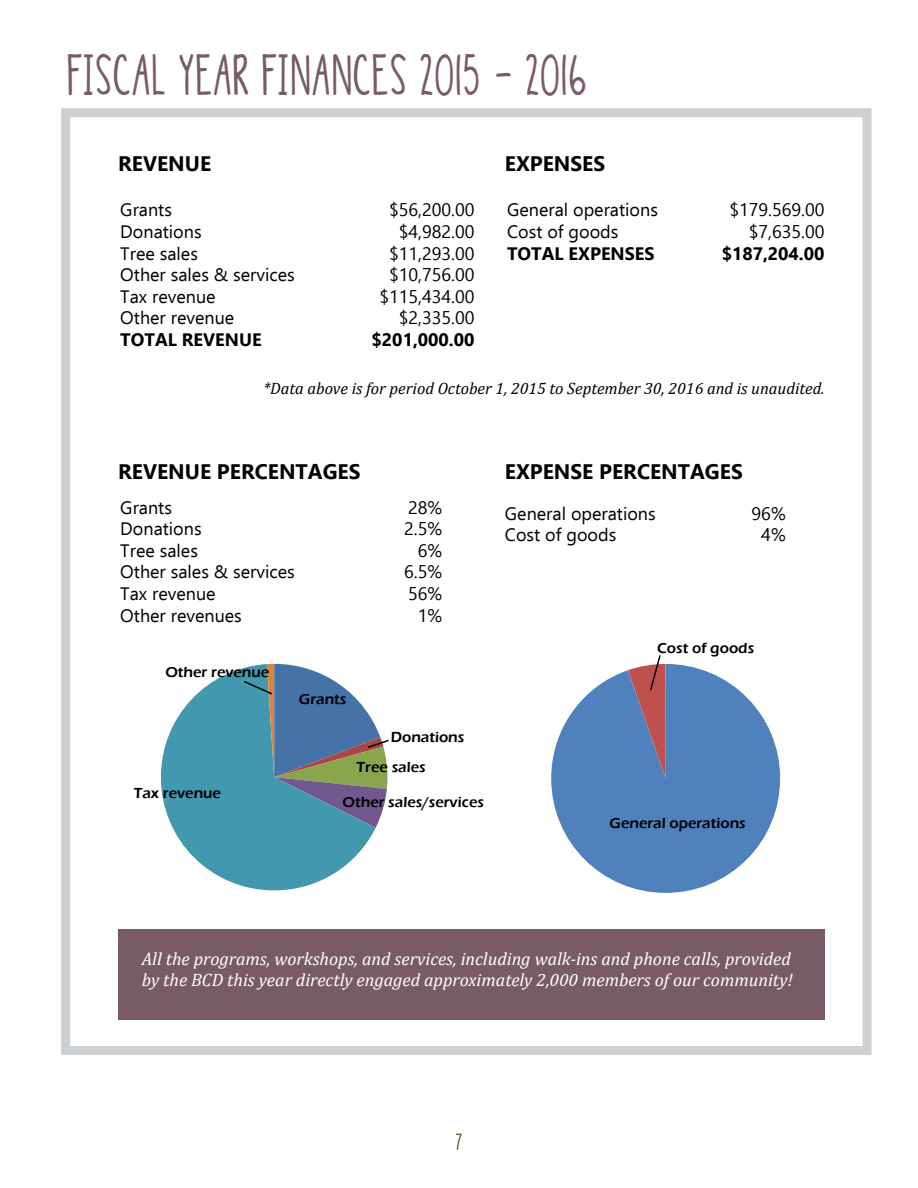
<style>
.page{position:relative;width:918px;height:1188px;background:#fff}
.page>*{position:absolute;margin:0;border:0;box-sizing:border-box;transform-origin:0 0}
.t1{font:45px "DJB The Generic";letter-spacing:.05em;color:#795b64}
.t2{font:700 21px "Ebrima";color:#000}
.t3{font:18px "Ebrima";color:#000}
.t4{font:italic 18px/21.6px "Cambria";color:#fff}
.t5{font:700 18px "Ebrima";color:#000}
.t6{font:18px "DJB The Generic";color:#61461e}
.t7{font:italic 16.5px "Cambria";color:#000}
.t8{font:600 15px/30px "Eras ITC";color:#000}
</style>
<div class="page">
<div style="left:61px;top:108px;width:811px;height:947px;border:9px solid #ccd0d2"></div>
<div style="left:118px;top:930px;width:707px;height:90px;background:#795b64"></div>
<svg style="left:551px;top:664px;width:230px;height:229px"></svg>
<svg style="left:160px;top:663px;width:216px;height:228px"></svg>
<svg style="left:242px;top:664px;width:147px;height:164px"></svg>
<svg style="left:628px;top:655px;width:38px;height:123px"></svg>
<h1 class="t1" style="left:68px;top:47px;width:520px">FISCAL YEAR FINANCES 2015 - 2016</h1>
<p class="t2" style="left:118px;top:148px;width:95px">REVENUE</p>
<p class="t3" style="left:120px;top:197px;width:53px">Grants</p>
<p class="t3" style="left:389px;top:197px;width:87px">$56,200.00</p>
<p class="t3" style="left:120px;top:219px;width:83px">Donations</p>
<p class="t3" style="left:399px;top:219px;width:77px">$4,982.00</p>
<p class="t3" style="left:120px;top:240px;width:79px">Tree sales</p>
<p class="t3" style="left:389px;top:240px;width:87px">$11,293.00</p>
<p class="t3" style="left:120px;top:262px;width:176px">Other sales &amp; services</p>
<p class="t3" style="left:389px;top:262px;width:87px">$10,756.00</p>
<p class="t3" style="left:120px;top:284px;width:97px">Tax revenue</p>
<p class="t3" style="left:379px;top:284px;width:97px">$115,434.00</p>
<p class="t3" style="left:120px;top:305px;width:115px">Other revenue</p>
<p class="t3" style="left:399px;top:305px;width:77px">$2,335.00</p>
<p class="t5" style="left:120px;top:326px;width:143px">TOTAL REVENUE</p>
<p class="t5" style="left:372px;top:326px;width:104px">$201,000.00</p>
<p class="t2" style="left:505px;top:148px;width:102px">EXPENSES</p>
<p class="t3" style="left:507px;top:197px;width:152px">General operations</p>
<p class="t3" style="left:729px;top:197px;width:97px">$179.569.00</p>
<p class="t3" style="left:507px;top:219px;width:113px">Cost of goods</p>
<p class="t3" style="left:749px;top:219px;width:77px">$7,635.00</p>
<p class="t5" style="left:507px;top:240px;width:149px">TOTAL EXPENSES</p>
<p class="t5" style="left:722px;top:240px;width:104px">$187,204.00</p>
<p class="t7" style="left:263px;top:377px;width:563px">*Data above is for period October 1, 2015 to September 30, 2016 and is unaudited.</p>
<p class="t2" style="left:118px;top:456px;width:244px">REVENUE PERCENTAGES</p>
<p class="t3" style="left:120px;top:494px;width:53px">Grants</p>
<p class="t3" style="left:408px;top:494px;width:36px">28%</p>
<p class="t3" style="left:120px;top:516px;width:83px">Donations</p>
<p class="t3" style="left:404px;top:516px;width:40px">2.5%</p>
<p class="t3" style="left:120px;top:538px;width:79px">Tree sales</p>
<p class="t3" style="left:418px;top:538px;width:26px">6%</p>
<p class="t3" style="left:120px;top:559px;width:176px">Other sales &amp; services</p>
<p class="t3" style="left:404px;top:559px;width:40px">6.5%</p>
<p class="t3" style="left:120px;top:581px;width:97px">Tax revenue</p>
<p class="t3" style="left:408px;top:581px;width:36px">56%</p>
<p class="t3" style="left:120px;top:602px;width:123px">Other revenues</p>
<p class="t3" style="left:418px;top:602px;width:26px">1%</p>
<p class="t8" style="left:165px;top:657px;width:105px">Other revenue</p>
<p class="t8" style="left:134px;top:778px;width:89px">Tax revenue</p>
<p class="t8" style="left:299px;top:684px;width:49px">Grants</p>
<p class="t8" style="left:357px;top:722px;width:109px;text-indent:34px">Donations<br>Tree sales</p>
<p class="t8" style="left:343px;top:787px;width:143px">Other sales/services</p>
<p class="t2" style="left:505px;top:456px;width:239px">EXPENSE PERCENTAGES</p>
<p class="t3" style="left:505px;top:500px;width:152px">General operations</p>
<p class="t3" style="left:752px;top:500px;width:36px">96%</p>
<p class="t3" style="left:505px;top:522px;width:113px">Cost of goods</p>
<p class="t3" style="left:761px;top:522px;width:26px">4%</p>
<p class="t8" style="left:657px;top:633px;width:99px">Cost of goods</p>
<p class="t8" style="left:610px;top:809px;width:138px">General operations</p>
<p class="t4" style="left:142px;top:947px;width:652px">All the programs, workshops, and services, including walk-ins and phone calls, provided by the BCD this year directly engaged approximately 2,000 members of our community!</p>
<p class="t6" style="left:456px;top:1131px;width:7px">7</p>
</div>
